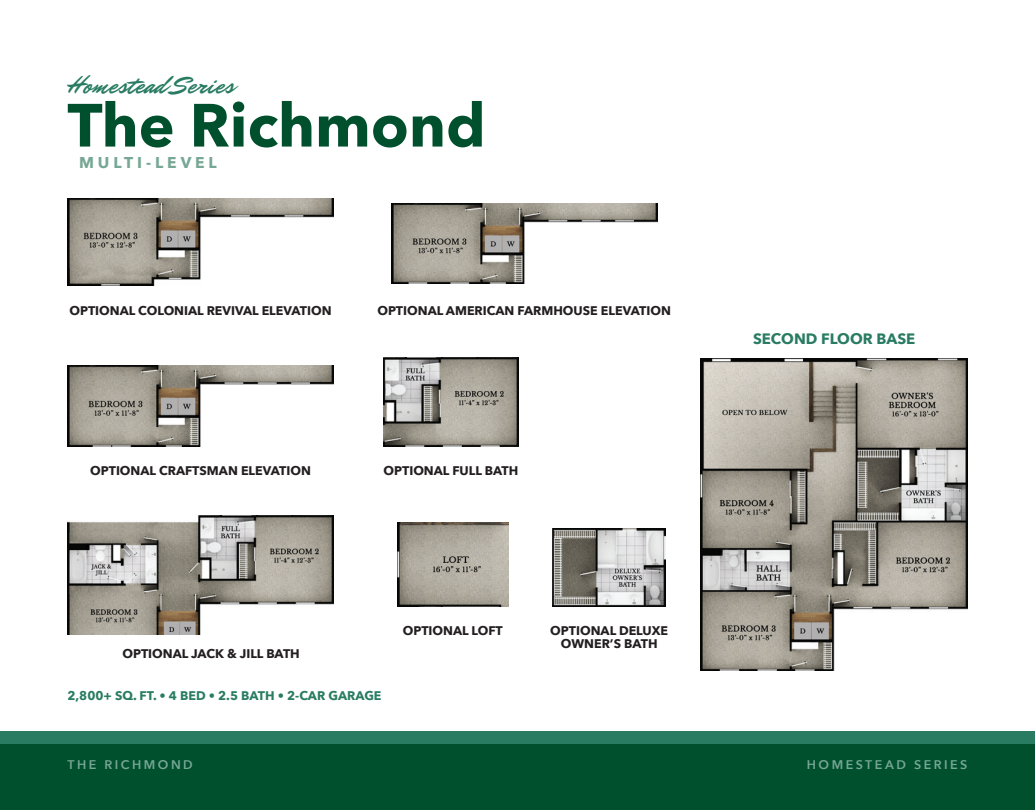
<style>
.page{position:relative;width:1035px;height:810px;background:#fff}
.page>*{position:absolute;margin:0;border:0;box-sizing:border-box;transform-origin:0 0}
.t1{font:700 60.25px "Avenir Next";color:#00502e}
.t2{font:25.62px "Mr Dafoe";color:#297c62}
.t3{font:700 15.62px "Avenir Next";letter-spacing:.25em;color:#77a795}
.t4{font:700 15px "Avenir Next";color:#297c62}
.t5{font:700 12.5px/12.5px "Avenir Next";color:#231f20;text-align:center}
.t6{font:700 12.5px "Avenir Next";color:#297c62}
.t7{font:600 12.5px "Avenir Next";letter-spacing:.2em;color:#77a795}
</style>
<div class="page">
<div style="left:0;top:731px;width:1035px;height:79px;background:#297c62"></div>
<div style="left:0;top:744px;width:1035px;height:66px;background:#00502e"></div>
<img style="left:701px;top:358px;width:267px;height:313px">
<img style="left:553px;top:528px;width:112px;height:78px">
<img style="left:383px;top:358px;width:135px;height:88px">
<img style="left:397px;top:522px;width:111px;height:84px">
<img style="left:67px;top:516px;width:267px;height:119px">
<img style="left:68px;top:198px;width:266px;height:88px">
<img style="left:68px;top:365px;width:266px;height:81px">
<img style="left:391px;top:203px;width:266px;height:81px">
<h2 class="t2" style="left:68px;top:68px;width:168px">Homestead Series</h2>
<h1 class="t1" style="left:68px;top:73px;width:420px">The Richmond</h1>
<p class="t3" style="left:79px;top:149px;width:139px">MULTI-LEVEL</p>
<p class="t5" style="left:69px;top:304px;width:264px">OPTIONAL COLONIAL REVIVAL ELEVATION</p>
<p class="t5" style="left:377px;top:304px;width:295px">OPTIONAL AMERICAN FARMHOUSE ELEVATION</p>
<p class="t5" style="left:90px;top:464px;width:222px">OPTIONAL CRAFTSMAN ELEVATION</p>
<p class="t5" style="left:122px;top:648px;width:179px">OPTIONAL JACK &amp; JILL BATH</p>
<p class="t5" style="left:384px;top:464px;width:136px">OPTIONAL FULL BATH</p>
<p class="t5" style="left:403px;top:624px;width:102px">OPTIONAL LOFT</p>
<p class="t5" style="left:550px;top:624px;width:119px">OPTIONAL DELUXE<br>OWNER’S BATH</p>
<p class="t6" style="left:68px;top:685px;width:316px">2,800+ SQ. FT. • 4 BED • 2.5 BATH • 2-CAR GARAGE</p>
<p class="t7" style="left:68px;top:754px;width:127px">THE RICHMOND</p>
<p class="t4" style="left:753px;top:326px;width:164px">SECOND FLOOR BASE</p>
<p class="t7" style="left:807px;top:754px;width:162px">HOMESTEAD SERIES</p>
</div>
